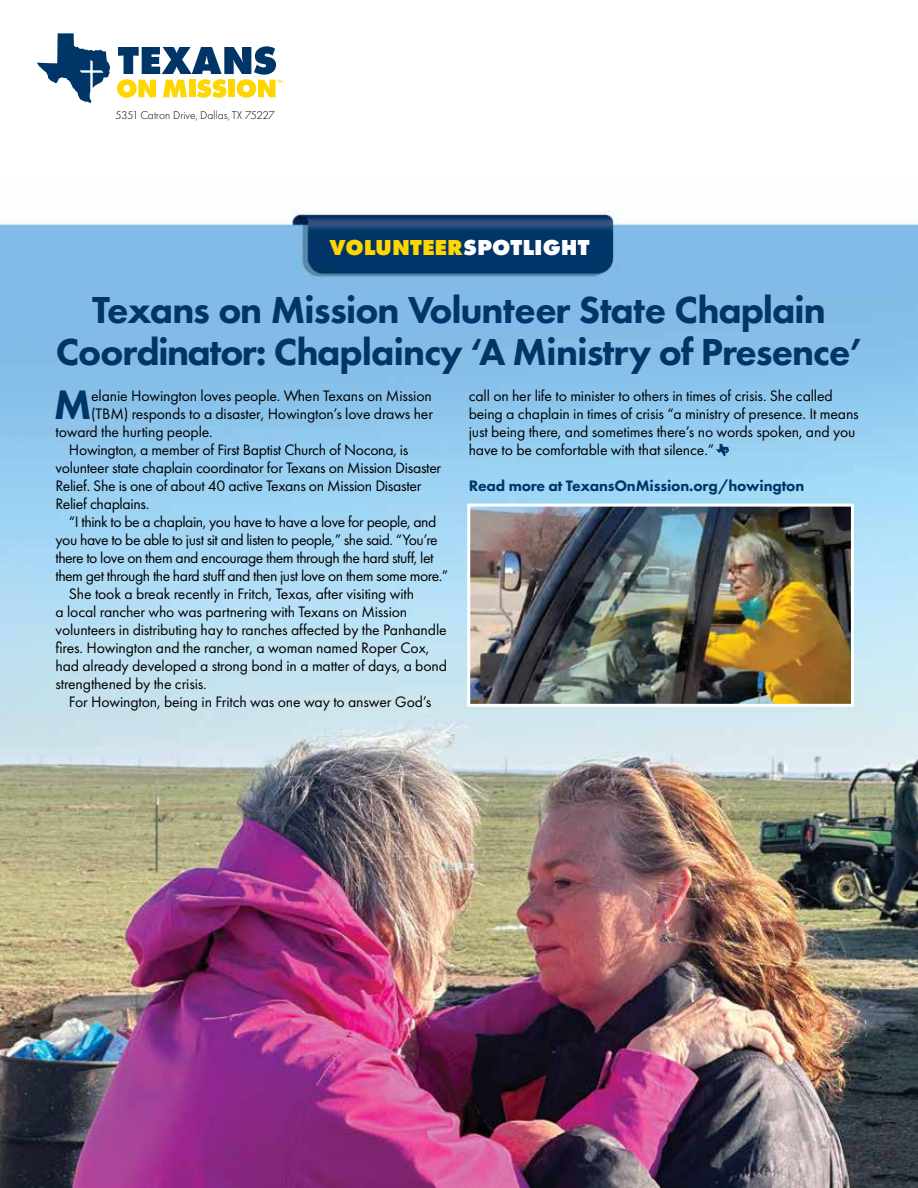
<style>
.page{position:relative;width:918px;height:1188px;background:#fff}
.page>*{position:absolute;margin:0;border:0;box-sizing:border-box;transform-origin:0 0}
.t1{font:800 42.75px "Futura PT";color:#003568}
.t2{font:800 39px/42px "Futura PT";letter-spacing:-.025em;color:#003568;text-align:center}
.t3{font:800 22.5px "Futura PT";color:#ffd600}
.t4{font:15.75px/18px "Futura PT";letter-spacing:-.01em;color:#000}
.t5{font:15.75px "Futura PT";letter-spacing:-.03em;color:#000}
.t6{font:800 15.75px "Futura PT";letter-spacing:-.01em;color:#003568}
.t7{font:300 11.7px "Futura PT";color:#000}
.s1{color:#fff}
</style>
<div class="page">
<img style="left:0;top:210px;width:918px;height:978px">
<svg style="left:117px;top:46px;width:165px;height:52px"></svg>
<svg style="left:37px;top:33px;width:73px;height:70px"></svg>
<svg style="left:716px;top:444px;width:13px;height:12px"></svg>
<img style="left:471px;top:508px;width:379px;height:195px">
<div style="left:467px;top:504px;width:387px;height:203px;border:3px solid #fff"></div>
<p class="t7" style="left:115px;top:108px;width:162px">5351 Catron Drive, Dallas, TX 75227</p>
<h3 class="t3" style="left:330px;top:234px;width:261px">VOLUNTEER<span class="s1">SPOTLIGHT</span></h3>
<h2 class="t2" style="left:56px;top:289px;width:808px">Texans on Mission Volunteer State Chaplain<br>Coordinator: Chaplaincy ‘A Ministry of Presence’</h2>
<h1 class="t1" style="left:54px;top:378px;width:39px">M</h1>
<p class="t4" style="left:91px;top:387px;width:342px">elanie Howington loves people. When Texans on Mission</p>
<p class="t4" style="left:91px;top:405px;width:343px">(TBM) responds to a disaster, Howington’s love draws her</p>
<p class="t4" style="left:55px;top:423px;width:159px">toward the hurting people.</p>
<p class="t4" style="left:69px;top:441px;width:341px">Howington, a member of First Baptist Church of Nocona, is</p>
<p class="t4" style="left:55px;top:459px;width:387px">volunteer state chaplain coordinator for Texans on Mission Disaster</p>
<p class="t4" style="left:55px;top:477px;width:367px">Relief. She is one of about 40 active Texans on Mission Disaster</p>
<p class="t4" style="left:55px;top:495px;width:95px">Relief chaplains.</p>
<p class="t5" style="left:69px;top:513px;width:369px">“I think to be a chaplain, you have to have a love for people, and</p>
<p class="t5" style="left:55px;top:531px;width:384px">you have to be able to just sit and listen to people,” she said. “You’re</p>
<p class="t5" style="left:55px;top:549px;width:380px">there to love on them and encourage them through the hard stuff, let</p>
<p class="t5" style="left:55px;top:567px;width:394px">them get through the hard stuff and then just love on them some more.”</p>
<p class="t4" style="left:69px;top:585px;width:347px">She took a break recently in Fritch, Texas, after visiting with</p>
<p class="t4" style="left:55px;top:603px;width:353px">a local rancher who was partnering with Texans on Mission</p>
<p class="t4" style="left:55px;top:621px;width:393px">volunteers in distributing hay to ranches affected by the Panhandle</p>
<p class="t4" style="left:55px;top:639px;width:375px">fires. Howington and the rancher, a woman named Roper Cox,</p>
<p class="t4" style="left:55px;top:657px;width:393px">had already developed a strong bond in a matter of days, a bond</p>
<p class="t4" style="left:55px;top:675px;width:153px">strengthened by the crisis.</p>
<p class="t4" style="left:69px;top:693px;width:364px">For Howington, being in Fritch was one way to answer God’s</p>
<p class="t4" style="left:469px;top:387px;width:392px">call on her life to minister to others in times of crisis. She called being a chaplain in times of crisis “a ministry of presence. It means just being there, and sometimes there’s no words spoken, and you have to be comfortable with that silence.”</p>
<p class="t6" style="left:469px;top:476px;width:337px">Read more at TexansOnMission.org/howington</p>
</div>
